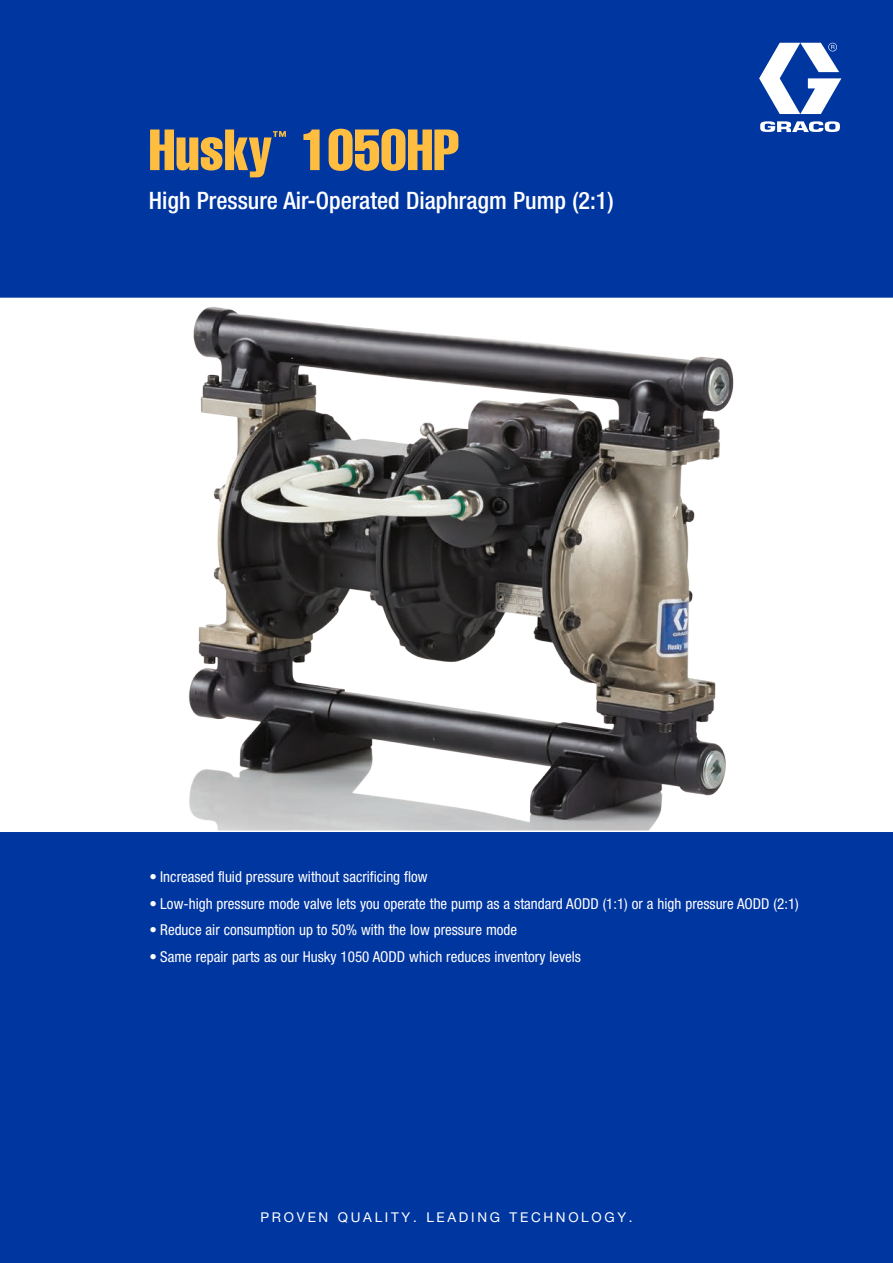
<style>
.page{position:relative;width:893px;height:1263px;background:#0036a0}
.page>*{position:absolute;margin:0;border:0;box-sizing:border-box;transform-origin:0 0}
.t1{font:500 condensed 24px "Helvetica Neue LT Std";color:#fff}
.t2{font:condensed 15px "Helvetica Neue LT Std";color:#fff}
.t3{font:13.5px "Helvetica Neue LT Std";letter-spacing:.2em;color:#fff}
</style>
<div class="page">
<img style="left:0;top:299px;width:893px;height:531px">
<svg style="left:759px;top:43px;width:82px;height:89px"></svg>
<hr style="left:0;top:298px;width:893px;height:1px;background:#fff">
<hr style="left:0;top:830px;width:893px;height:2px;background:#fff">
<svg style="left:150px;top:129px;width:308px;height:48px"></svg>
<h1 class="t1" style="left:149px;top:186px;width:466px">High Pressure Air-Operated Diaphragm Pump (2:1)</h1>
<p class="t2" style="left:149px;top:868px;width:280px">• Increased fluid pressure without sacrificing flow</p>
<p class="t2" style="left:149px;top:895px;width:651px">• Low-high pressure mode valve lets you operate the pump as a standard AODD (1:1) or a high pressure AODD (2:1)</p>
<p class="t2" style="left:149px;top:921px;width:369px">• Reduce air consumption up to 50% with the low pressure mode</p>
<p class="t2" style="left:149px;top:948px;width:433px">• Same repair parts as our Husky 1050 AODD which reduces inventory levels</p>
<p class="t3" style="left:260px;top:1209px;width:374px">PROVEN QUALITY. LEADING TECHNOLOGY.</p>
</div>
